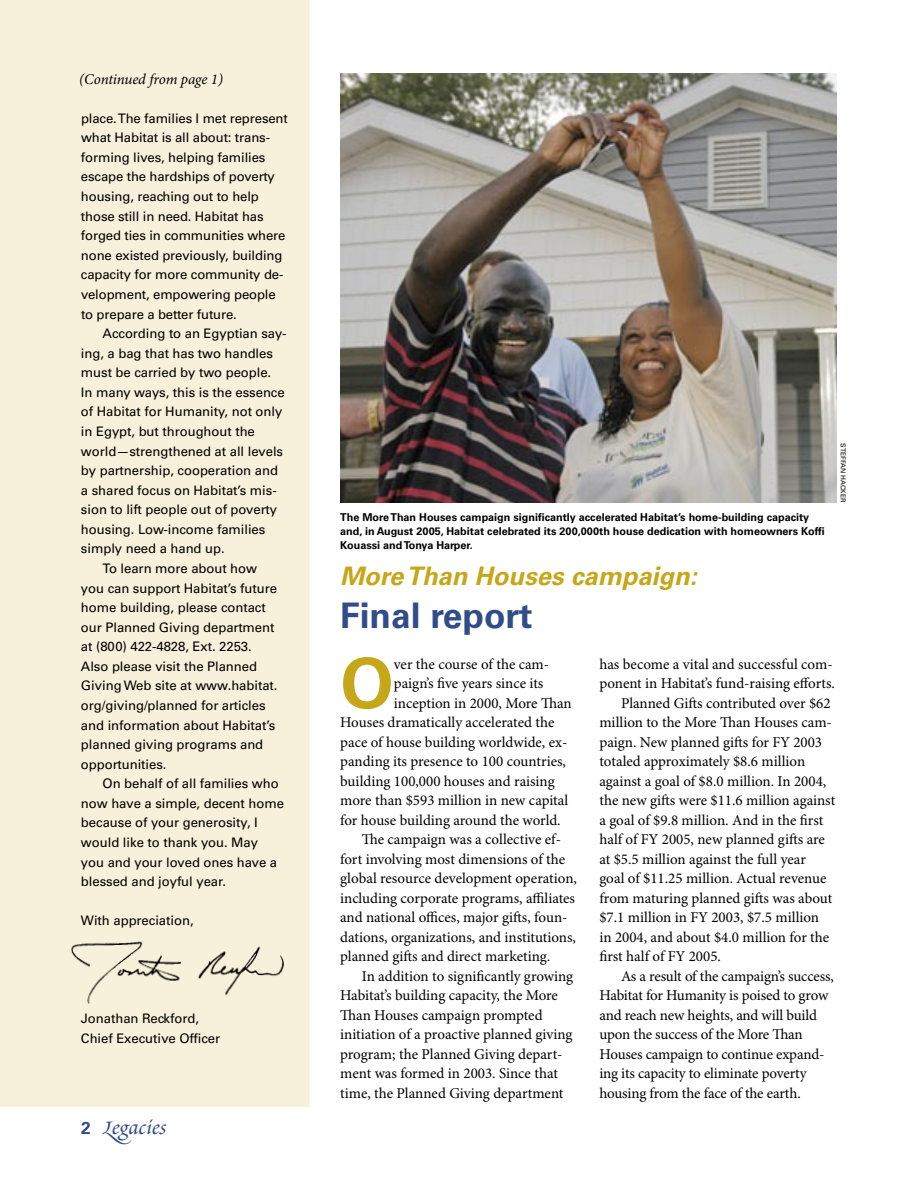
<style>
.page{position:relative;width:918px;height:1188px;background:#fff}
.page>*{position:absolute;margin:0;border:0;box-sizing:border-box;transform-origin:0 0}
.t1{font:700 69px "Univers LT Std";color:#c6a719}
.t2{font:700 35.25px "Univers LT Std";color:#314d89}
.t3{font:italic 700 25.5px "Univers LT Std";color:#c6a719}
.t4{font:24.6px "Poetica Chancery II";color:#314d89;scale:1.2 1}
.t5{font:15px "Minion Pro";letter-spacing:-.005em;color:#000}
.t6{font:italic 15px "Minion Pro";letter-spacing:-.01em;color:#000}
.t7{font:13.2px/19.5px "Univers LT Std";letter-spacing:-.005em;color:#000}
.t8{font:700 10.8px/13.8px "Univers LT Std";color:#000}
.t9{font:6.75px "Univers LT Std";color:#000}
.s1{font-family:"Univers LT Std";font-weight:700;font-size:17.25px}
.s2{font-family:"Poetica Supp Swash Caps III"}
</style>
<div class="page">
<div style="left:0;top:0;width:310px;height:1107px;background:#f7f0da"></div>
<img style="left:69px;top:941px;width:221px;height:70px">
<img style="left:340px;top:74px;width:497px;height:428px">
<p class="t6" style="left:79px;top:71px;width:145px">(Continued from page 1)</p>
<p class="t7" style="left:81px;top:108px;width:208px">place. The families I met represent what Habitat is all about: trans&shy;forming lives, helping families escape the hardships of poverty housing, reaching out to help those still in need. Habitat has forged ties in communities where none existed previously, building capacity for more community de&shy;velopment, empowering people to prepare a better future.</p>
<p class="t7" style="left:103px;top:324px;width:185px">According to an Egyptian say-</p>
<p class="t7" style="left:81px;top:343px;width:194px">ing, a bag that has two handles</p>
<p class="t7" style="left:81px;top:363px;width:192px">must be carried by two people.</p>
<p class="t7" style="left:81px;top:382px;width:205px">In many ways, this is the essence</p>
<p class="t7" style="left:81px;top:402px;width:203px">of Habitat for Humanity, not only</p>
<p class="t7" style="left:81px;top:422px;width:175px">in Egypt, but throughout the</p>
<p class="t7" style="left:81px;top:441px;width:204px">world—strengthened at all levels</p>
<p class="t7" style="left:81px;top:461px;width:199px">by partnership, cooperation and</p>
<p class="t7" style="left:81px;top:480px;width:197px">a shared focus on Habitat’s mis-</p>
<p class="t7" style="left:81px;top:500px;width:198px">sion to lift people out of poverty</p>
<p class="t7" style="left:81px;top:519px;width:186px">housing. Low-income families</p>
<p class="t7" style="left:81px;top:539px;width:145px">simply need a hand up.</p>
<p class="t7" style="left:103px;top:559px;width:156px">To learn more about how</p>
<p class="t7" style="left:81px;top:578px;width:198px">you can support Habitat’s future</p>
<p class="t7" style="left:81px;top:598px;width:186px">home building, please contact</p>
<p class="t7" style="left:81px;top:617px;width:195px">our Planned Giving department</p>
<p class="t7" style="left:81px;top:637px;width:172px">at (800) 422-4828, Ext. 2253.</p>
<p class="t7" style="left:81px;top:657px;width:178px">Also please visit the Planned</p>
<p class="t7" style="left:81px;top:676px;width:198px">Giving Web site at www.habitat.</p>
<p class="t7" style="left:81px;top:696px;width:186px">org/giving/planned for articles</p>
<p class="t7" style="left:81px;top:715px;width:196px">and information about Habitat’s</p>
<p class="t7" style="left:81px;top:735px;width:184px">planned giving programs and</p>
<p class="t7" style="left:81px;top:754px;width:87px">opportunities.</p>
<p class="t7" style="left:103px;top:774px;width:178px">On behalf of all families who</p>
<p class="t7" style="left:81px;top:794px;width:205px">now have a simple, decent home</p>
<p class="t7" style="left:81px;top:813px;width:178px">because of your generosity, I</p>
<p class="t7" style="left:81px;top:833px;width:179px">would like to thank you. May</p>
<p class="t7" style="left:81px;top:852px;width:198px">you and your loved ones have a</p>
<p class="t7" style="left:81px;top:872px;width:147px">blessed and joyful year.</p>
<p class="t7" style="left:81px;top:911px;width:114px">With appreciation,</p>
<p class="t7" style="left:81px;top:1009px;width:141px">Jonathan Reckford,<br>Chief Executive Officer</p>
<h3 class="t4" style="left:81px;top:1116px;width:72px"><span class="s1">2</span> <span class="s2">L</span>egacies</h3>
<p class="t8" style="left:340px;top:511px;width:486px">The More Than Houses campaign significantly accelerated Habitat’s home-building capacity and, in August 2005, Habitat celebrated its 200,000th house dedication with homeowners Koffi<br>Kouassi and Tonya Harper.</p>
<h3 class="t3" style="left:340px;top:561px;width:358px">More Than Houses campaign:</h3>
<h2 class="t2" style="left:340px;top:594px;width:194px">Final report</h2>
<p class="t9" style="left:847px;top:443px;width:61px;rotate:90deg">STEFFAN HACKER</p>
<h1 class="t1" style="left:340px;top:643px;width:55px">O</h1>
<p class="t5" style="left:394px;top:655px;width:157px">ver the course of the cam-</p>
<p class="t5" style="left:394px;top:675px;width:151px">paign’s five years since its</p>
<p class="t5" style="left:394px;top:694px;width:179px">inception in 2000, More Than</p>
<p class="t5" style="left:340px;top:714px;width:216px">Houses dramatically accelerated the</p>
<p class="t5" style="left:340px;top:733px;width:229px">pace of house building worldwide, ex-</p>
<p class="t5" style="left:340px;top:753px;width:227px">panding its presence to 100 countries,</p>
<p class="t5" style="left:340px;top:772px;width:216px">building 100,000 houses and raising</p>
<p class="t5" style="left:340px;top:792px;width:230px">more than $593 million in new capital</p>
<p class="t5" style="left:340px;top:811px;width:222px">for house building around the world.</p>
<p class="t5" style="left:362px;top:831px;width:201px">The campaign was a collective ef-</p>
<p class="t5" style="left:340px;top:850px;width:227px">fort involving most dimensions of the</p>
<p class="t5" style="left:340px;top:870px;width:238px">global resource development operation,</p>
<p class="t5" style="left:340px;top:889px;width:236px">including corporate programs, affiliates</p>
<p class="t5" style="left:340px;top:909px;width:229px">and national offices, major gifts, foun-</p>
<p class="t5" style="left:340px;top:928px;width:237px">dations, organizations, and institutions,</p>
<p class="t5" style="left:340px;top:948px;width:212px">planned gifts and direct marketing.</p>
<p class="t5" style="left:362px;top:967px;width:213px">In addition to significantly growing</p>
<p class="t5" style="left:340px;top:987px;width:219px">Habitat’s building capacity, the More</p>
<p class="t5" style="left:340px;top:1006px;width:204px">Than Houses campaign prompted</p>
<p class="t5" style="left:340px;top:1026px;width:234px">initiation of a proactive planned giving</p>
<p class="t5" style="left:340px;top:1045px;width:224px">program; the Planned Giving depart-</p>
<p class="t5" style="left:340px;top:1065px;width:219px">ment was formed in 2003. Since that</p>
<p class="t5" style="left:340px;top:1084px;width:225px">time, the Planned Giving department</p>
<p class="t5" style="left:599px;top:655px;width:235px">has become a vital and successful com-</p>
<p class="t5" style="left:599px;top:675px;width:237px">ponent in Habitat’s fund-raising efforts.</p>
<p class="t5" style="left:621px;top:694px;width:211px">Planned Gifts contributed over $62</p>
<p class="t5" style="left:599px;top:714px;width:234px">million to the More Than Houses cam-</p>
<p class="t5" style="left:599px;top:733px;width:224px">paign. New planned gifts for FY 2003</p>
<p class="t5" style="left:599px;top:753px;width:207px">totaled approximately $8.6 million</p>
<p class="t5" style="left:599px;top:772px;width:228px">against a goal of $8.0 million. In 2004,</p>
<p class="t5" style="left:599px;top:792px;width:237px">the new gifts were $11.6 million against</p>
<p class="t5" style="left:599px;top:811px;width:226px">a goal of $9.8 million. And in the first</p>
<p class="t5" style="left:599px;top:831px;width:227px">half of FY 2005, new planned gifts are</p>
<p class="t5" style="left:599px;top:850px;width:208px">at $5.5 million against the full year</p>
<p class="t5" style="left:599px;top:870px;width:229px">goal of $11.25 million. Actual revenue</p>
<p class="t5" style="left:599px;top:889px;width:234px">from maturing planned gifts was about</p>
<p class="t5" style="left:599px;top:909px;width:221px">$7.1 million in FY 2003, $7.5 million</p>
<p class="t5" style="left:599px;top:928px;width:231px">in 2004, and about $4.0 million for the</p>
<p class="t5" style="left:599px;top:948px;width:123px">first half of FY 2005.</p>
<p class="t5" style="left:621px;top:967px;width:214px">As a result of the campaign’s success,</p>
<p class="t5" style="left:599px;top:987px;width:230px">Habitat for Humanity is poised to grow</p>
<p class="t5" style="left:599px;top:1006px;width:219px">and reach new heights, and will build</p>
<p class="t5" style="left:599px;top:1026px;width:205px">upon the success of the More Than</p>
<p class="t5" style="left:599px;top:1045px;width:227px">Houses campaign to continue expand-</p>
<p class="t5" style="left:599px;top:1065px;width:209px">ing its capacity to eliminate poverty</p>
<p class="t5" style="left:599px;top:1084px;width:203px">housing from the face of the earth.</p>
</div>
